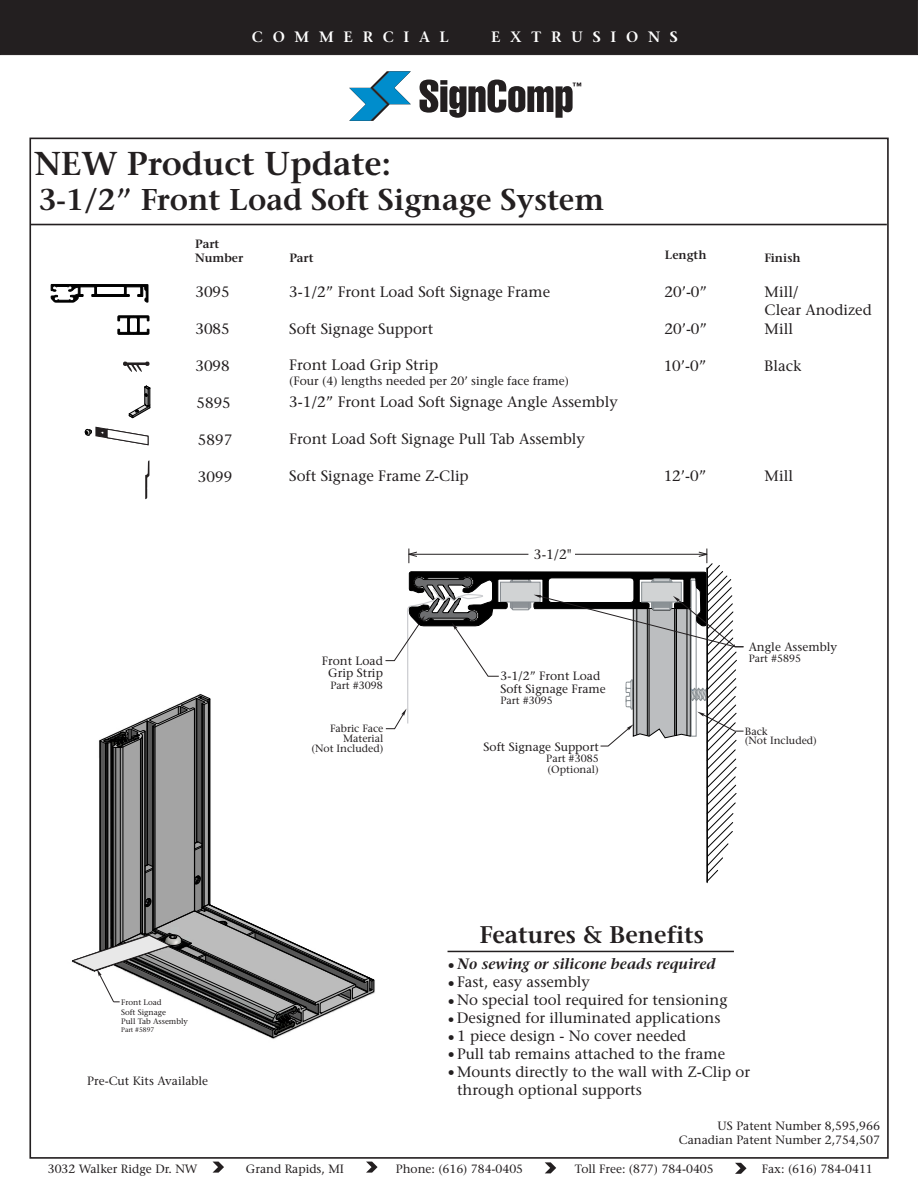
<style>
.page{position:relative;width:918px;height:1188px;background:#fff}
.page>*{position:absolute;margin:0;border:0;box-sizing:border-box;transform-origin:0 0}
.t1{font:600 33px "Stone Serif";color:#231f20}
.t2{font:600 30px "Stone Serif";color:#231f20}
.t3{font:600 24px "Stone Serif";color:#231f20}
.t4{font:15px/17.9px "Stone Serif";color:#231f20}
.t5{font:italic 600 15px "Stone Serif";color:#231f20}
.t6{font:600 15px "Stone Serif";letter-spacing:.65em;color:#fff}
.t7{font:13.5px "Stone Serif";color:#231f20}
.t8{font:12px/12.6px "Stone Serif";color:#231f20;text-align:right}
.t9{font:600 12px/14.4px "Stone Serif";color:#231f20}
.t10{font:10.5px/9.9px "Stone Serif";color:#231f20}
.t11{font:7.95px/9.4px "Stone Serif";color:#231f20}
.t12{font:6.6px "Stone Serif";color:#231f20}
</style>
<div class="page">
<div style="left:0;top:0;width:918px;height:55px;background:#231f20"></div>
<svg style="left:213px;top:1162px;width:11px;height:11px"></svg>
<svg style="left:366px;top:1162px;width:12px;height:11px"></svg>
<svg style="left:545px;top:1162px;width:11px;height:11px"></svg>
<svg style="left:735px;top:1163px;width:12px;height:11px"></svg>
<hr style="left:30px;top:224px;width:857px;height:1px;background:#231f20">
<svg style="left:123px;top:361px;width:27px;height:11px"></svg>
<svg style="left:51px;top:284px;width:97px;height:18px"></svg>
<svg style="left:118px;top:316px;width:31px;height:18px"></svg>
<svg style="left:84px;top:426px;width:65px;height:20px"></svg>
<svg style="left:145px;top:460px;width:4px;height:39px"></svg>
<hr style="left:448px;top:951px;width:286px;height:1px;background:#231f20">
<img style="left:99px;top:698px;width:276px;height:341px">
<hr style="left:147px;top:721px;width:1px;height:144px;background:#000">
<hr style="left:153px;top:727px;width:1px;height:203px;background:#000">
<hr style="left:154px;top:727px;width:1px;height:203px;background:#000">
<hr style="left:155px;top:727px;width:1px;height:202px;background:#000">
<hr style="left:196px;top:698px;width:1px;height:144px;background:#000">
<hr style="left:197px;top:698px;width:1px;height:144px;background:#000">
<hr style="left:203px;top:704px;width:1px;height:203px;background:#000">
<hr style="left:204px;top:704px;width:1px;height:202px;background:#000">
<hr style="left:209px;top:699px;width:1px;height:206px;background:#000">
<hr style="left:108px;top:743px;width:1px;height:206px;background:#000">
<hr style="left:107px;top:743px;width:1px;height:206px;background:#000">
<hr style="left:106px;top:744px;width:1px;height:205px;background:#000">
<hr style="left:105px;top:744px;width:1px;height:206px;background:#000">
<hr style="left:140px;top:739px;width:1px;height:195px;background:#000">
<hr style="left:123px;top:747px;width:1px;height:195px;background:#000">
<hr style="left:120px;top:748px;width:1px;height:195px;background:#000">
<hr style="left:115px;top:748px;width:1px;height:198px;background:#000">
<hr style="left:113px;top:747px;width:1px;height:200px;background:#000">
<hr style="left:145px;top:731px;width:1px;height:203px;background:#000">
<hr style="left:152px;top:726px;width:1px;height:205px;background:#000">
<hr style="left:194px;top:709px;width:1px;height:202px;background:#000">
<hr style="left:202px;top:704px;width:1px;height:204px;background:#000">
<hr style="left:208px;top:702px;width:1px;height:202px;background:#000">
<hr style="left:210px;top:699px;width:1px;height:206px;background:#000">
<hr style="left:111px;top:742px;width:1px;height:206px;background:#000">
<hr style="left:100px;top:741px;width:1px;height:210px;background:#000">
<hr style="left:142px;top:735px;width:1px;height:198px;background:#000">
<hr style="left:112px;top:746px;width:1px;height:201px;background:#000">
<svg style="left:145px;top:864px;width:8px;height:9px"></svg>
<svg style="left:195px;top:841px;width:7px;height:10px"></svg>
<svg style="left:100px;top:694px;width:110px;height:54px"></svg>
<svg style="left:195px;top:876px;width:6px;height:8px"></svg>
<svg style="left:72px;top:898px;width:302px;height:140px"></svg>
<svg style="left:128px;top:385px;width:23px;height:33px"></svg>
<svg style="left:349px;top:0;width:395px;height:882px"></svg>
<p class="t6" style="left:252px;top:30px;width:199px">COMMERCIAL</p>
<p class="t6" style="left:491px;top:30px;width:188px">EXTRUSIONS</p>
<h1 class="t1" style="left:35px;top:151px;width:358px">NEW Product Update:</h1>
<h2 class="t2" style="left:38px;top:187px;width:567px">3-1/2” Front Load Soft Signage System</h2>
<p class="t9" style="left:195px;top:238px;width:50px">Part<br>Number</p>
<p class="t9" style="left:289px;top:252px;width:26px">Part</p>
<p class="t9" style="left:665px;top:249px;width:43px">Length</p>
<p class="t9" style="left:764px;top:252px;width:38px">Finish</p>
<p class="t4" style="left:289px;top:284px;width:262px">3-1/2” Front Load Soft Signage Frame</p>
<p class="t4" style="left:765px;top:284px;width:109px">Mill/<br>Clear Anodized</p>
<p class="t4" style="left:195px;top:284px;width:36px">3095</p>
<p class="t4" style="left:665px;top:284px;width:44px">20’-0”</p>
<p class="t4" style="left:289px;top:321px;width:146px">Soft Signage Support</p>
<p class="t4" style="left:195px;top:321px;width:36px">3085</p>
<p class="t4" style="left:665px;top:321px;width:44px">20’-0”</p>
<p class="t4" style="left:765px;top:321px;width:30px">Mill</p>
<p class="t4" style="left:289px;top:358px;width:151px">Front Load Grip Strip</p>
<p class="t8" style="left:289px;top:376px;width:281px">(Four (4) lengths needed per 20’ single face frame)</p>
<p class="t4" style="left:195px;top:358px;width:36px">3098</p>
<p class="t4" style="left:664px;top:359px;width:44px">10’-0”</p>
<p class="t4" style="left:764px;top:358px;width:39px">Black</p>
<p class="t4" style="left:196px;top:395px;width:36px">5895</p>
<p class="t4" style="left:289px;top:394px;width:330px">3-1/2” Front Load Soft Signage Angle Assembly</p>
<p class="t4" style="left:198px;top:432px;width:36px">5897</p>
<p class="t4" style="left:289px;top:431px;width:297px">Front Load Soft Signage Pull Tab Assembly</p>
<p class="t4" style="left:198px;top:469px;width:36px">3099</p>
<p class="t4" style="left:289px;top:468px;width:181px">Soft Signage Frame Z-Clip</p>
<p class="t4" style="left:664px;top:469px;width:44px">12’-0”</p>
<p class="t4" style="left:765px;top:468px;width:30px">Mill</p>
<p class="t11" style="left:121px;top:999px;width:68px">Front Load<br>Soft Signage<br>Pull Tab Assembly</p>
<p class="t12" style="left:121px;top:1028px;width:35px">Part #5897</p>
<p class="t8" style="left:87px;top:1075px;width:122px">Pre-Cut Kits Available</p>
<p class="t8" style="left:322px;top:656px;width:63px;text-align:center">Front Load<br>Grip Strip</p>
<p class="t10" style="left:331px;top:681px;width:54px">Part #3098</p>
<p class="t10" style="left:311px;top:725px;width:74px;text-align:right">Fabric Face<br>Material<br>(Not Included)</p>
<p class="t7" style="left:534px;top:549px;width:39px">3-1/2"</p>
<p class="t8" style="left:500px;top:671px;width:107px;text-align:left">3-1/2” Front Load<br>Soft Signage Frame</p>
<p class="t10" style="left:500px;top:697px;width:54px">Part #3095</p>
<p class="t8" style="left:484px;top:741px;width:117px">Soft Signage Support</p>
<p class="t10" style="left:546px;top:754px;width:54px;line-height:10.8px">Part #3085 (Optional)</p>
<p class="t8" style="left:749px;top:642px;width:90px">Angle Assembly</p>
<p class="t10" style="left:749px;top:655px;width:54px">Part #5895</p>
<p class="t10" style="left:745px;top:727px;width:74px">Back<br>(Not Included)</p>
<h3 class="t3" style="left:480px;top:925px;width:226px">Features &amp; Benefits</h3>
<p class="t5" style="left:457px;top:958px;width:260px">No sewing or silicone beads required</p>
<p class="t4" style="left:457px;top:975px;width:295px">Fast, easy assembly<br>No special tool required for tensioning Designed for illuminated applications<br>1 piece design - No cover needed<br>Pull tab remains attached to the frame Mounts directly to the wall with Z-Clip or through optional supports</p>
<p class="t8" style="left:679px;top:1119px;width:202px;line-height:14.2px">US Patent Number 8,595,966<br>Canadian Patent Number 2,754,507</p>
<p class="t8" style="left:48px;top:1164px;width:151px">3032 Walker Ridge Dr. NW</p>
<p class="t8" style="left:246px;top:1164px;width:100px">Grand Rapids, MI</p>
<p class="t8" style="left:396px;top:1164px;width:129px">Phone: (616) 784-0405</p>
<p class="t8" style="left:575px;top:1164px;width:140px">Toll Free: (877) 784-0405</p>
<p class="t8" style="left:762px;top:1164px;width:112px">Fax: (616) 784-0411</p>
</div>
